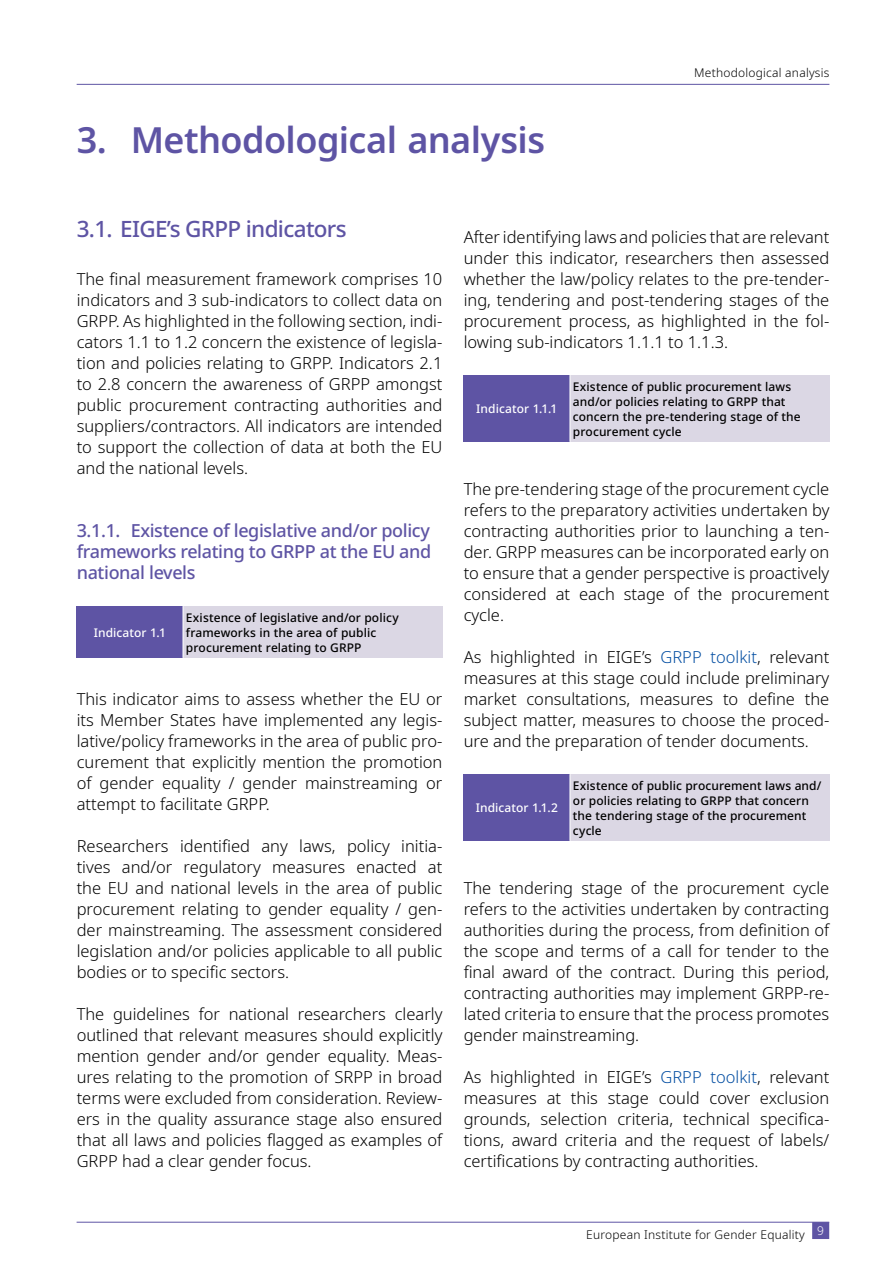
<style>
.page{position:relative;width:893px;height:1263px;background:#fff}
.page>*{position:absolute;margin:0;border:0;box-sizing:border-box;transform-origin:0 0}
.Titulo_01{font:600 36px "Noto Sans";letter-spacing:-.015em;color:#5e54a4}
.Subtitulo_01{font:500 22.5px "Noto Sans";letter-spacing:-.03em;color:#5e54a4}
.Subtitulo_02{font:500 18px/21px "Noto Sans";letter-spacing:-.02em;color:#5e54a4;text-align:justify}
.Texto_General{font:300 16.5px/21px "Noto Sans";color:#000;text-align:justify}
.Table_text_small{font:500 12px/15px "Noto Sans";letter-spacing:.005em;color:#000}
.t1{font:300 12px "Noto Sans";letter-spacing:.02em;color:#000}
.Table_title_small{font:500 12px "Noto Sans";letter-spacing:.005em;color:#fff}
.t2{font:300 12px "Noto Sans";color:#fff}
.s1{color:#034ea2}
</style>
<div class="page">
<hr style="left:77px;top:84px;width:752px;height:1px;background:#5e54a4">
<div style="left:812px;top:1222px;width:17px;height:17px;background:#5e54a4;border:2px solid #5e54a4"></div>
<hr style="left:77px;top:1222px;width:752px;height:1px;background:#5e54a4">
<div style="left:77px;top:606px;width:106px;height:52px;background:#5e54a4"></div>
<div style="left:183px;top:606px;width:259px;height:52px;background:#dbd7e4"></div>
<hr style="left:183px;top:606px;width:1px;height:52px;background:#fff">
<div style="left:464px;top:375px;width:106px;height:67px;background:#5e54a4"></div>
<div style="left:570px;top:375px;width:259px;height:67px;background:#dbd7e4"></div>
<hr style="left:570px;top:375px;width:1px;height:67px;background:#fff">
<div style="left:464px;top:774px;width:106px;height:67px;background:#5e54a4"></div>
<div style="left:570px;top:774px;width:259px;height:67px;background:#dbd7e4"></div>
<hr style="left:570px;top:774px;width:1px;height:67px;background:#fff">
<h1 class="Titulo_01" style="left:77px;top:119px;width:470px">3. Methodological analysis</h1>
<p class="t1" style="left:694px;top:64px;width:137px">Methodological analysis</p>
<h2 class="Subtitulo_01" style="left:77px;top:216px;width:272px">3.1. EIGE’s GRPP indicators</h2>
<p class="Texto_General" style="left:77px;top:269px;width:367px">The final measurement framework comprises 10 indicators and 3 sub-indicators to collect data on GRPP. As highlighted in the following section, indi&shy;cators 1.1 to 1.2 concern the existence of legisla&shy;tion and policies relating to GRPP. Indicators 2.1 to 2.8 concern the awareness of GRPP amongst public procurement contracting authorities and suppliers/contractors. All indicators are intended to support the collection of data at both the EU and the national levels.</p>
<h3 class="Subtitulo_02" style="left:77px;top:520px;width:356px">3.1.1. Existence of legislative and/or policy frameworks relating to GRPP at the EU and national levels</h3>
<p class="Table_text_small" style="left:186px;top:610px;width:214px">Existence of legislative and/or policy frameworks in the area of public procurement relating to GRPP</p>
<p class="Texto_General" style="left:77px;top:689px;width:367px">This indicator aims to assess whether the EU or its Member States have implemented any legis&shy;lative/policy frameworks in the area of public pro&shy;curement that explicitly mention the promotion of gender equality / gender mainstreaming or attempt to facilitate GRPP.</p>
<p class="Texto_General" style="left:77px;top:836px;width:367px">Researchers identified any laws, policy initia&shy;tives and/or regulatory measures enacted at the EU and national levels in the area of public procurement relating to gender equality / gen&shy;der mainstreaming. The assessment considered legislation and/or policies applicable to all public bodies or to specific sectors.</p>
<p class="Texto_General" style="left:77px;top:1004px;width:367px">The guidelines for national researchers clearly outlined that relevant measures should explicitly mention gender and/or gender equality. Meas&shy;ures relating to the promotion of SRPP in broad terms were excluded from consideration. Review&shy;ers in the quality assurance stage also ensured that all laws and policies flagged as examples of GRPP had a clear gender focus.</p>
<p class="Table_title_small" style="left:94px;top:626px;width:74px">Indicator 1.1</p>
<p class="Texto_General" style="left:464px;top:227px;width:367px">After identifying laws and policies that are relevant under this indicator, researchers then assessed whether the law/policy relates to the pre-tender&shy;ing, tendering and post-tendering stages of the procurement process, as highlighted in the fol&shy;lowing sub-indicators 1.1.1 to 1.1.3.</p>
<p class="Table_title_small" style="left:476px;top:402px;width:83px">Indicator 1.1.1</p>
<p class="Table_text_small" style="left:573px;top:379px;width:229px">Existence of public procurement laws and/or policies relating to GRPP that concern the pre-tendering stage of the procurement cycle</p>
<p class="Texto_General" style="left:464px;top:479px;width:367px">The pre-tendering stage of the procurement cycle refers to the preparatory activities undertaken by contracting authorities prior to launching a ten&shy;der. GRPP measures can be incorporated early on to ensure that a gender perspective is proactively considered at each stage of the procurement cycle.</p>
<p class="Texto_General" style="left:464px;top:647px;width:367px">As highlighted in EIGE’s <span class="s1">GRPP toolkit</span>, relevant measures at this stage could include preliminary market consultations, measures to define the subject matter, measures to choose the proced&shy;ure and the preparation of tender documents.</p>
<p class="Table_title_small" style="left:476px;top:801px;width:84px">Indicator 1.1.2</p>
<p class="Table_text_small" style="left:573px;top:778px;width:250px">Existence of public procurement laws and/ or policies relating to GRPP that concern the tendering stage of the procurement cycle</p>
<p class="Texto_General" style="left:464px;top:878px;width:367px">The tendering stage of the procurement cycle refers to the activities undertaken by contracting authorities during the process, from definition of the scope and terms of a call for tender to the final award of the contract. During this period, contracting authorities may implement GRPP-re&shy;lated criteria to ensure that the process promotes gender mainstreaming.</p>
<p class="Texto_General" style="left:464px;top:1067px;width:367px">As highlighted in EIGE’s <span class="s1">GRPP toolkit</span>, relevant measures at this stage could cover exclusion grounds, selection criteria, technical specifica&shy;tions, award criteria and the request of labels/ certifications by contracting authorities.</p>
<p class="t1" style="left:586px;top:1226px;width:220px">European Institute for Gender Equality</p>
<p class="t2" style="left:817px;top:1222px;width:8px">9</p>
</div>
